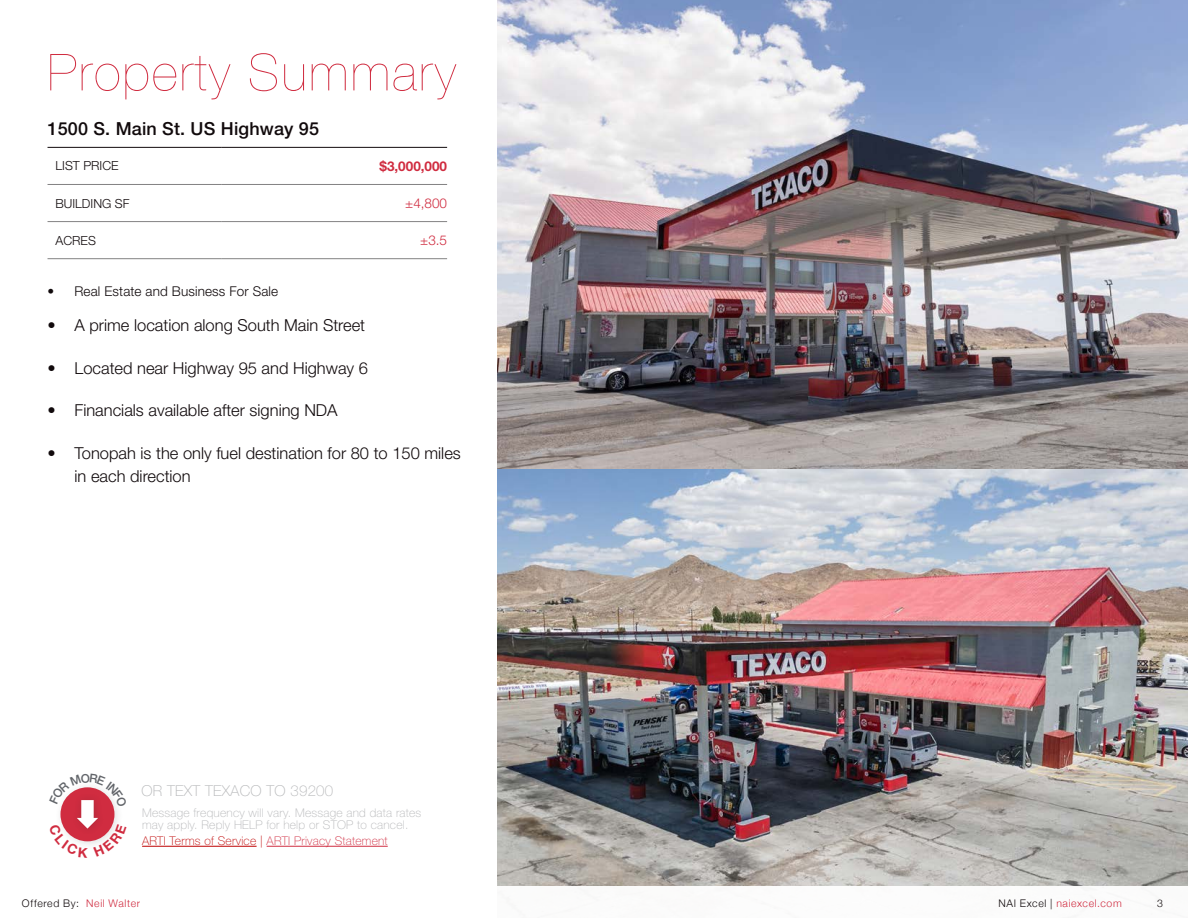
<style>
.page{position:relative;width:1188px;height:918px;background:#fff}
.page>*{position:absolute;margin:0;border:0;box-sizing:border-box;transform-origin:0 0}
.Heading{font:200 51px "Helvetica Neue LT Std";letter-spacing:.04em;color:#d02c40}
.t1{font:500 18px "Helvetica Neue LT Std";letter-spacing:.01em;color:#110a0c}
.t2{font:300 16.5px/22.5px "Helvetica Neue LT Std";color:#110a0c}
.t3{font:100 15px "Helvetica Neue LT Std";letter-spacing:.02em;color:#b5b6b8}
.t4{font:300 13.5px "Helvetica Neue LT Std";letter-spacing:.01em;color:#110a0c}
.TABLE_RED_BOLD{font:700 13.5px "Helvetica Neue LT Std";color:#d02c40}
.TABLE_RED_BOLD-2{font:300 13.5px "Helvetica Neue LT Std";color:#d02c40}
.Property_Summary_TABLE_BLACK{font:300 12.45px "Helvetica Neue LT Std";color:#110a0c}
.t5{font:100 12px/12px "Helvetica Neue LT Std";letter-spacing:.02em;color:#b5b6b8}
.t6{font:100 12px "Helvetica Neue LT Std";letter-spacing:.02em;color:#d02c40}
.Phone_Number{font:300 10.5px "Helvetica Neue";letter-spacing:.06em;color:#110a0c}
.Page_Number{font:300 10.5px "Helvetica Neue";letter-spacing:.06em;color:#d02c40}
.s1{color:#bf0000}
.s2{color:#d02c40}
.s3{color:#110a0c}
</style>
<div class="page">
<img style="left:498px;top:469px;width:690px;height:417px">
<hr style="left:48px;top:184px;width:173px;height:1px;background:#838283">
<hr style="left:221px;top:184px;width:226px;height:1px;background:#838283">
<hr style="left:48px;top:221px;width:173px;height:1px;background:#838283">
<hr style="left:221px;top:221px;width:226px;height:1px;background:#838283">
<hr style="left:48px;top:258px;width:173px;height:1px;background:#838283">
<hr style="left:221px;top:258px;width:226px;height:1px;background:#838283">
<hr style="left:48px;top:147px;width:173px;height:1px;background:#110a0c">
<hr style="left:221px;top:147px;width:226px;height:1px;background:#110a0c">
<img style="left:498px;top:0;width:690px;height:469px">
<hr style="left:142px;top:846px;width:115px;height:1px;background:#bf0000">
<hr style="left:267px;top:846px;width:121px;height:1px;background:#d02c40">
<svg style="left:60px;top:787px;width:58px;height:57px"></svg>
<p class="Heading" style="left:48px;top:43px;width:410px">Property Summary</p>
<p class="t1" style="left:48px;top:118px;width:273px">1500 S. Main St. US Highway 95</p>
<p class="Property_Summary_TABLE_BLACK" style="left:56px;top:158px;width:65px">LIST PRICE</p>
<p class="TABLE_RED_BOLD" style="left:380px;top:158px;width:69px">$3,000,000</p>
<p class="Property_Summary_TABLE_BLACK" style="left:56px;top:195px;width:75px">BUILDING SF</p>
<p class="TABLE_RED_BOLD-2" style="left:405px;top:195px;width:43px">±4,800</p>
<p class="Property_Summary_TABLE_BLACK" style="left:56px;top:233px;width:42px">ACRES</p>
<p class="TABLE_RED_BOLD-2" style="left:420px;top:232px;width:28px">±3.5</p>
<p class="t4" style="left:48px;top:283px;width:232px">• Real Estate and Business For Sale</p>
<p class="t2" style="left:48px;top:314px;width:319px">• A prime location along South Main Street</p>
<p class="t2" style="left:48px;top:356px;width:322px">• Located near Highway 95 and Highway 6</p>
<p class="t2" style="left:48px;top:399px;width:292px">• Financials available after signing NDA</p>
<p class="t2" style="left:75px;top:442px;width:388px;text-indent:-27px">• Tonopah is the only fuel destination for 80 to 150 miles in each direction</p>
<p class="t3" style="left:141px;top:782px;width:193px">OR TEXT TEXACO TO 39200</p>
<p class="t5" style="left:142px;top:806px;width:281px">Message frequency will vary. Message and data rates may apply. Reply HELP for help or STOP to cancel.</p>
<p class="t6" style="left:142px;top:834px;width:247px"><span class="s1">ARTI Terms of Service |</span> ARTI Privacy Statement</p>
<p class="Phone_Number" style="left:22px;top:895px;width:120px">Offered By: <span class="s2">Neil Walter</span></p>
<p class="Page_Number" style="left:998px;top:895px;width:125px"><span class="s3">NAI Excel |</span> naiexcel.com</p>
<p class="Phone_Number" style="left:1157px;top:895px;width:7px">3</p>
</div>
